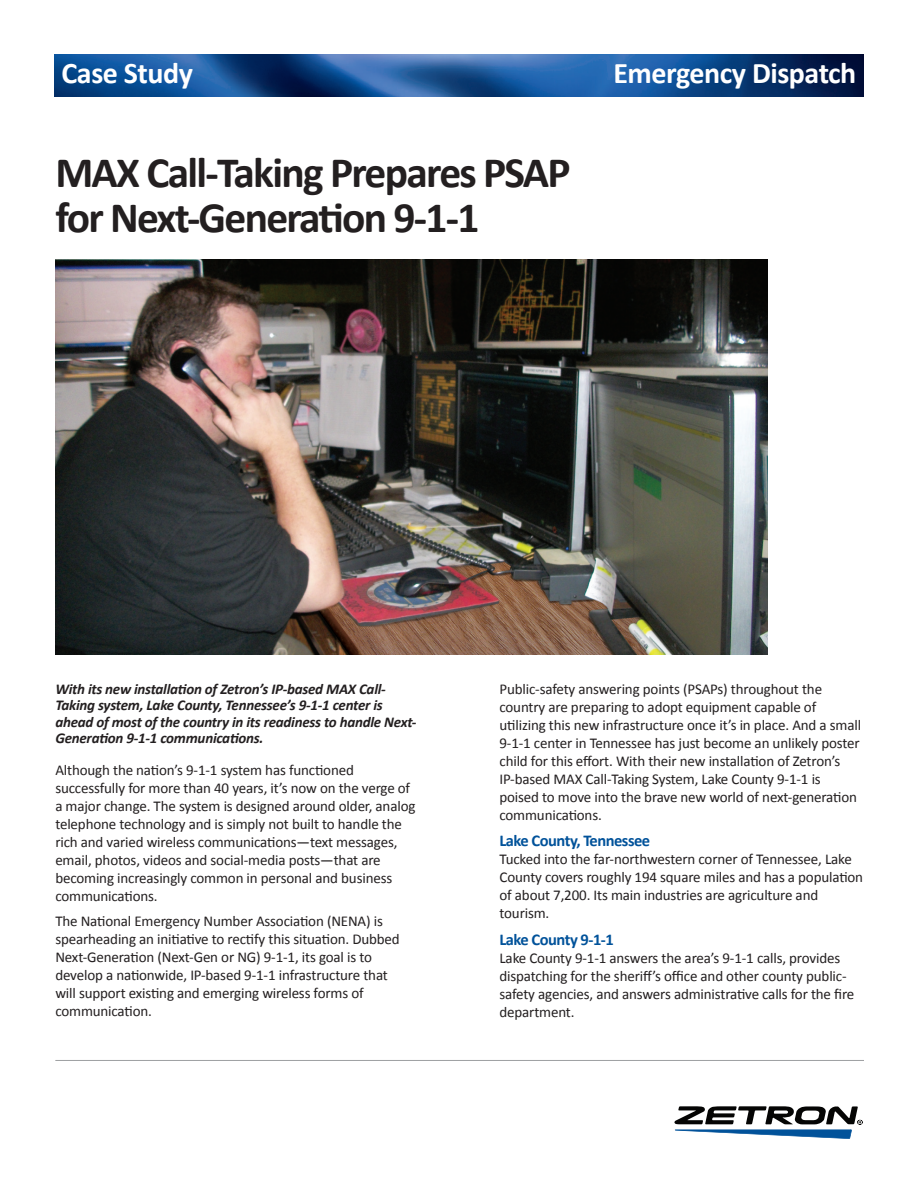
<style>
.page{position:relative;width:918px;height:1188px;background:#fff}
.page>*{position:absolute;margin:0;border:0;box-sizing:border-box;transform-origin:0 0}
.case_study_headline{font:700 43.5px/45px "Calibri";letter-spacing:-.04em;color:#231f20}
.t1{font:700 30px "Calibri";letter-spacing:-.015em;color:#fff}
.case_study_subhead{font:700 16.5px "Calibri";letter-spacing:-.03em;color:#01529a}
.case_study_body{font:15px/18px "Calibri";letter-spacing:-.01em;color:#231f20}
._9_light_first_parag{font:italic 700 15px/16.5px "Calibri";letter-spacing:-.015em;color:#231f20}
</style>
<div class="page">
<img style="left:54px;top:55px;width:810px;height:42px">
<hr style="left:55px;top:1060px;width:809px;height:1px;background:#9d9fa2">
<svg style="left:674px;top:1106px;width:189px;height:33px"></svg>
<img style="left:55px;top:260px;width:712px;height:394px">
<p class="t1" style="left:62px;top:54px;width:133px">Case Study</p>
<p class="t1" style="left:613px;top:54px;width:244px">Emergency Dispatch</p>
<p class="case_study_headline" style="left:55px;top:148px;width:517px">MAX Call-Taking Prepares PSAP for Next-Generation 9-1-1</p>
<p class="_9_light_first_parag" style="left:55px;top:680px;width:363px">With its new installation of Zetron’s IP-based MAX Call-Taking system, Lake County, Tennessee’s 9-1-1 center is ahead of most of the country in its readiness to handle Next-Generation 9-1-1 communications.</p>
<p class="case_study_body" style="left:55px;top:760px;width:362px">Although the nation’s 9-1-1 system has functioned successfully for more than 40 years, it’s now on the verge of a major change. The system is designed around older, analog telephone technology and is simply not built to handle the rich and varied wireless communications—text messages, email, photos, videos and social-media posts—that are becoming increasingly common in personal and business communications.</p>
<p class="case_study_body" style="left:55px;top:911px;width:346px">The National Emergency Number Association (NENA) is spearheading an initiative to rectify this situation. Dubbed Next-Generation (Next-Gen or NG) 9-1-1, its goal is to develop a nationwide, IP-based 9-1-1 infrastructure that will support existing and emerging wireless forms of communication.</p>
<p class="case_study_body" style="left:500px;top:679px;width:363px">Public-safety answering points (PSAPs) throughout the country are preparing to adopt equipment capable of utilizing this new infrastructure once it’s in place. And a small 9-1-1 center in Tennessee has just become an unlikely poster child for this effort. With their new installation of Zetron’s IP-based MAX Call-Taking System, Lake County 9-1-1 is poised to move into the brave new world of next-generation communications.</p>
<p class="case_study_subhead" style="left:500px;top:831px;width:152px">Lake County, Tennessee</p>
<p class="case_study_body" style="left:500px;top:850px;width:365px">Tucked into the far-northwestern corner of Tennessee, Lake County covers roughly 194 square miles and has a population of about 7,200. Its main industries are agriculture and tourism.</p>
<p class="case_study_subhead" style="left:500px;top:929px;width:116px">Lake County 9-1-1</p>
<p class="case_study_body" style="left:500px;top:948px;width:356px">Lake County 9-1-1 answers the area’s 9-1-1 calls, provides dispatching for the sheriff’s office and other county public&shy;safety agencies, and answers administrative calls for the fire department.</p>
</div>
